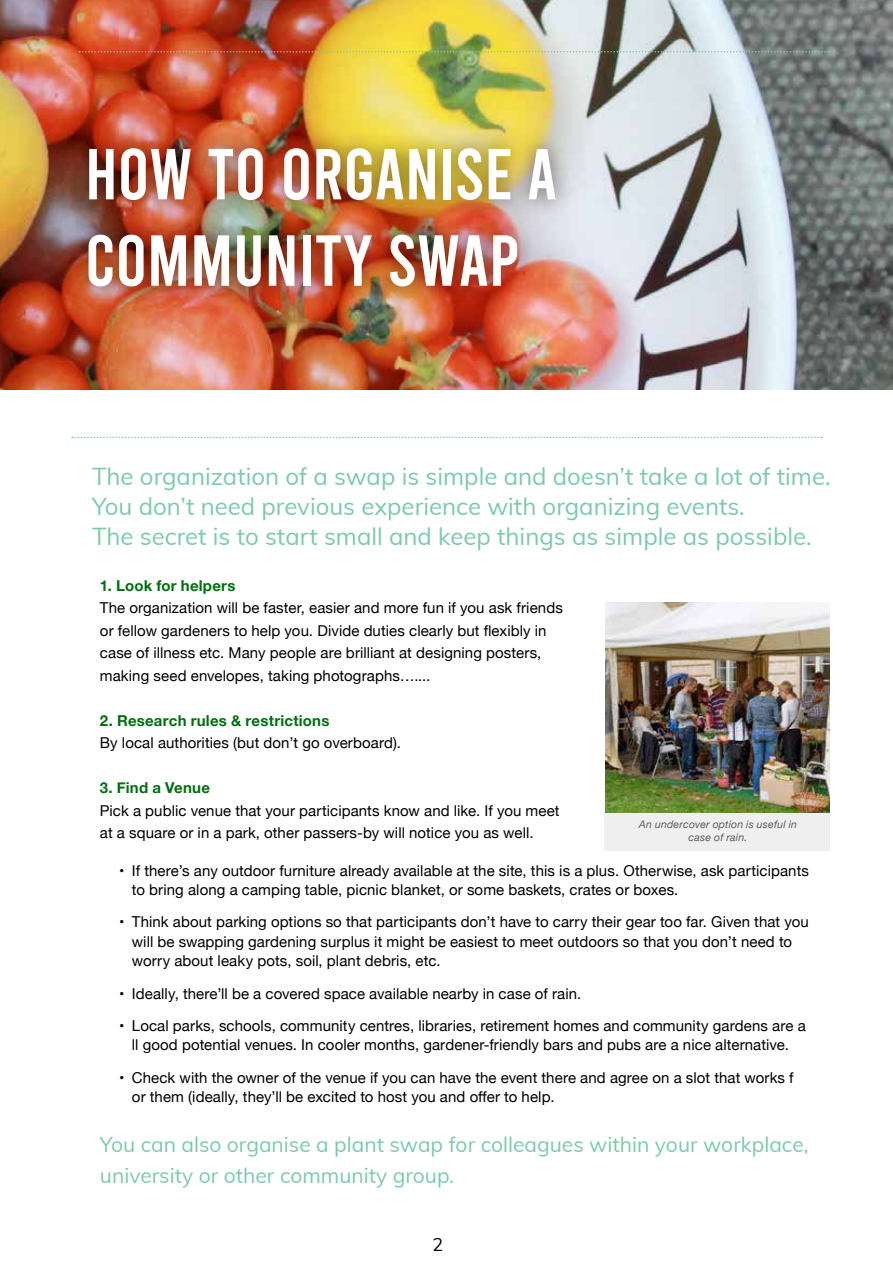
<style>
.page{position:relative;width:893px;height:1263px;background:#fff}
.page>*{position:absolute;margin:0;border:0;box-sizing:border-box;transform-origin:0 0}
.t1{font:72px "Bebas";color:#fff}
.t2{font:24px/30px "Muli";color:#7dcaa8}
.t3{font:21px/31.5px "Muli";color:#7dcaa8}
.t4{font:18px "Muli";color:#000}
.t5{font:15px/19.5px "Helvetica Neue";letter-spacing:.005em;color:#000}
.t6{font:700 15px "Helvetica Neue";letter-spacing:.015em;color:#006e0f}
.t7{font:italic 10.5px/12.6px "Helvetica Neue";letter-spacing:.02em;color:#5d5d60;text-align:center}
</style>
<div class="page">
<img style="left:0;top:0;width:893px;height:390px">
<div style="left:69px;top:129px;width:505px;height:176px;background:#000;opacity:.54"></div>
<svg style="left:72px;top:437px;width:750px;height:1px"></svg>
<svg style="left:79px;top:51px;width:750px;height:2px"></svg>
<img style="left:605px;top:602px;width:224px;height:211px">
<div style="left:604px;top:813px;width:225px;height:38px;background:#efeff0"></div>
<h1 class="t1" style="left:85px;top:138px;width:225px">HOWTOORGANISE</h1>
<h1 class="t1" style="left:527px;top:138px;width:28px">A</h1>
<h1 class="t1" style="left:85px;top:225px;width:336px">COMMUNITY SWAP</h1>
<h2 class="t2" style="left:92px;top:460px;width:740px">The organization of a swap is simple and doesn’t take a lot of time.<br>You don’t need previous experience with organizing events.<br>The secret is to start small and keep things as simple as possible.</h2>
<p class="t6" style="left:100px;top:573px;width:137px">1. Look for helpers</p>
<p class="t5" style="left:100px;top:597px;width:464px;line-height:22.5px">The organization will be faster, easier and more fun if you ask friends or fellow gardeners to help you. Divide duties clearly but flexibly in case of illness etc. Many people are brilliant at designing posters, making seed envelopes, taking photographs…....</p>
<p class="t6" style="left:100px;top:708px;width:231px">2. Research rules &amp; restrictions</p>
<p class="t5" style="left:100px;top:734px;width:303px">By local authorities (but don’t go overboard).</p>
<p class="t6" style="left:100px;top:776px;width:112px">3. Find a Venue</p>
<p class="t5" style="left:100px;top:800px;width:461px;line-height:22.5px">Pick a public venue that your participants know and like. If you meet at a square or in a park, other passers-by will notice you as well.</p>
<p class="t5" style="left:132px;top:861px;width:678px;text-indent:-13px">• If there’s any outdoor furniture already available at the site, this is a plus. Otherwise, ask participants to bring along a camping table, picnic blanket, or some baskets, crates or boxes.</p>
<p class="t5" style="left:132px;top:913px;width:678px;text-indent:-13px">• Think about parking options so that participants don’t have to carry their gear too far. Given that you will be swapping gardening surplus it might be easiest to meet outdoors so that you don’t need to worry about leaky pots, soil, plant debris, etc.</p>
<p class="t5" style="left:119px;top:984px;width:464px">• Ideally, there’ll be a covered space available nearby in case of rain.</p>
<p class="t5" style="left:119px;top:1017px;width:688px;text-align:center">• Local parks, schools, community centres, libraries, retirement homes and community gardens are a ll good potential venues. In cooler months, gardener-friendly bars and pubs are a nice alternative.</p>
<p class="t5" style="left:132px;top:1068px;width:663px;text-indent:-13px">• Check with the owner of the venue if you can have the event there and agree on a slot that works f or them (ideally, they’ll be excited to host you and offer to help.</p>
<h3 class="t3" style="left:100px;top:1127px;width:710px">You can also organise a plant swap for colleagues within your workplace, university or other community group.</h3>
<p class="t7" style="left:639px;top:819px;width:160px">An undercover option is useful in case of rain.</p>
<p class="t4" style="left:432px;top:1231px;width:12px">2</p>
</div>
